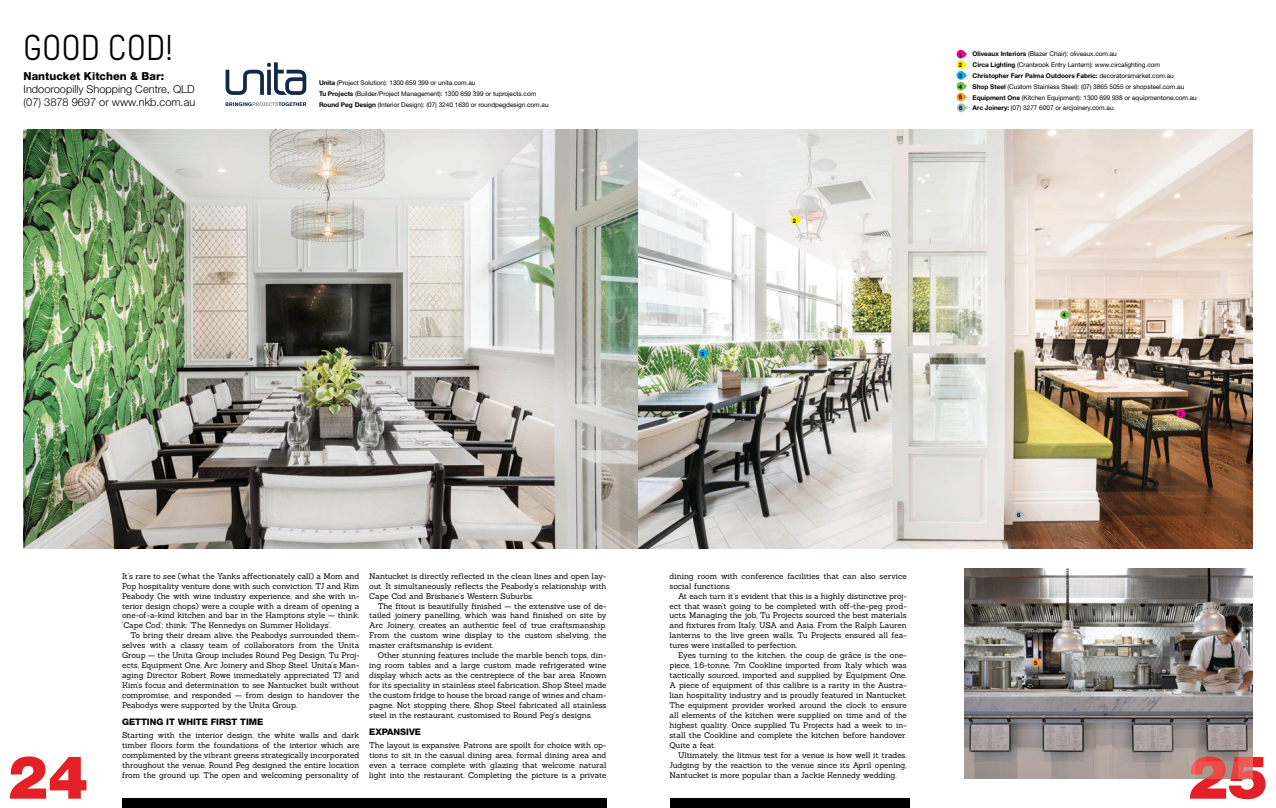
<style>
.page{position:relative;width:1276px;height:808px;background:#fff}
.page>*{position:absolute;margin:0;border:0;box-sizing:border-box;transform-origin:0 0}
.t1{font:900 60px "Helvetica Neue";color:#e31f27}
.t2{font:36px "Melbourne";color:#000}
.t3{font:300 11px/12.8px "Helvetica Neue";color:#000}
.t4{font:800 11px "Helvetica Neue";color:#000}
.t5{font:800 9px "Helvetica Neue";color:#000}
.t6{font:8px/10px "Sanchez";letter-spacing:-.005em;color:#000;text-align:justify}
.t7{font:6.5px/10.8px "Helvetica Neue";letter-spacing:-.005em;color:#000}
.t8{font:700 6px/10.8px "Helvetica Neue";color:#000}
.s1{font-weight:700}
</style>
<div class="page">
<img style="left:24px;top:130px;width:1228px;height:419px">
<div style="left:122px;top:798px;width:484px;height:10px;background:#000"></div>
<svg style="left:956px;top:50px;width:11px;height:9px"></svg>
<svg style="left:956px;top:60px;width:11px;height:9px"></svg>
<svg style="left:790px;top:216px;width:11px;height:9px"></svg>
<svg style="left:956px;top:71px;width:11px;height:9px"></svg>
<svg style="left:956px;top:82px;width:11px;height:9px"></svg>
<svg style="left:956px;top:93px;width:11px;height:9px"></svg>
<div style="left:957px;top:103px;width:10px;height:9px;background:#a1bac9;border-radius:4px"></div>
<svg style="left:698px;top:349px;width:11px;height:9px"></svg>
<div style="left:1176px;top:409px;width:10px;height:9px;background:#ec008c;border-radius:4px"></div>
<svg style="left:226px;top:62px;width:80px;height:33px"></svg>
<svg style="left:226px;top:102px;width:80px;height:4px"></svg>
<div style="left:669px;top:798px;width:240px;height:10px;background:#000"></div>
<img style="left:965px;top:569px;width:287px;height:209px">
<svg style="left:1060px;top:310px;width:10px;height:9px"></svg>
<svg style="left:1031px;top:658px;width:11px;height:9px"></svg>
<div style="left:1015px;top:510px;width:10px;height:9px;background:#a1bac9;border-radius:4px"></div>
<h2 class="t2" style="left:24px;top:29px;width:151px">GOOD COD!</h2>
<h3 class="t4" style="left:24px;top:69px;width:142px">Nantucket Kitchen &amp; Bar:</h3>
<h3 class="t3" style="left:24px;top:82px;width:173px">Indooroopilly Shopping Centre, QLD (07) 3878 9697 or www.nkb.com.au</h3>
<p class="t7" style="left:319px;top:77px;width:231px"><span class="s1">Unita</span> (Project Solution): 1300 659 399 or unita.com.au<br><span class="s1">Tu Projects</span> (Builder/Project Management): 1300 659 399 or tuprojects.com<br><span class="s1">Round Peg Design</span> (Interior Design): (07) 3240 1630 or roundpegdesign.com.au</p>
<p class="t8" style="left:701px;top:348px;width:5px">3</p>
<p class="t8" style="left:793px;top:215px;width:5px">2</p>
<p class="t8" style="left:959px;top:49px;width:5px;line-height:10.5px">1<br>2</p>
<p class="t8" style="left:959px;top:70px;width:5px;text-align:justify">3<br>4<br>5<br>6</p>
<p class="t7" style="left:972px;top:48px;width:226px"><span class="s1">Oliveaux Interiors</span> (Blazer Chair): oliveaux.com.au<br><span class="s1">Circa Lighting</span> (Cranbrook Entry Lantern): www.circalighting.com <span class="s1">Christopher Farr Palma Outdoors Fabric:</span> decoratorsmarket.com.au<br><span class="s1">Shop Steel</span> (Custom Stainless Steel): (07) 3865 5055 or shopsteel.com.au <span class="s1">Equipment One</span> (Kitchen Equipment): 1300 699 938 or equipmentone.com.au <span class="s1">Arc Joinery:</span> (07) 3277 6007 or arcjoinery.com.au</p>
<p class="t8" style="left:1062px;top:309px;width:5px">4</p>
<p class="t8" style="left:1017px;top:509px;width:5px">6</p>
<p class="t8" style="left:1178px;top:408px;width:5px">1</p>
<p class="t6" style="left:122px;top:571px;width:239px">It’s rare to see (what the Yanks affectionately call) a Mom and Pop hospitality venture done with such conviction. TJ and Kim Peabody (he with wine industry experience, and she with in&shy;terior design chops) were a couple with a dream of opening a one-of-a-kind kitchen and bar in the Hamptons style — think: ‘Cape Cod’; think: ‘The Kennedys on Summer Holidays’.</p>
<p class="t6" style="left:122px;top:630px;width:239px;text-indent:9px">To bring their dream alive, the Peabodys surrounded them&shy;selves with a classy team of collaborators from the Unita Group — the Unita Group includes Round Peg Design, Tu Proj&shy;ects, Equipment One, Arc Joinery and Shop Steel. Unita’s Man&shy;aging Director Robert Rowe immediately appreciated TJ and Kim’s focus and determination to see Nantucket built without compromise, and responded — from design to handover the Peabodys were supported by the Unita Group.</p>
<p class="t5" style="left:122px;top:717px;width:143px">GETTING IT WHITE FIRST TIME</p>
<p class="t6" style="left:122px;top:730px;width:239px">Starting with the interior design, the white walls and dark timber floors form the foundations of the interior which are complimented by the vibrant greens strategically incorporated throughout the venue. Round Peg designed the entire location from the ground up. The open and welcoming personality of</p>
<p class="t6" style="left:369px;top:571px;width:239px">Nantucket is directly reflected in the clean lines and open lay&shy;out. It simultaneously reflects the Peabody’s relationship with Cape Cod and Brisbane’s Western Suburbs.</p>
<p class="t6" style="left:369px;top:600px;width:239px;text-indent:9px">The fitout is beautifully finished — the extensive use of de&shy;tailed joinery panelling, which was hand finished on site by Arc Joinery, creates an authentic feel of true craftsmanship.<br>From the custom wine display to the custom shelving, the master craftsmanship is evident.</p>
<p class="t6" style="left:369px;top:650px;width:239px;text-indent:9px">Other stunning features include the marble bench tops, din&shy;ing room tables and a large custom made refrigerated wine display which acts as the centrepiece of the bar area. Known for its speciality in stainless steel fabrication, Shop Steel made the custom fridge to house the broad range of wines and cham&shy;pagne. Not stopping there, Shop Steel fabricated all stainless steel in the restaurant, customised to Round Peg’s designs.</p>
<p class="t5" style="left:369px;top:727px;width:53px">EXPANSIVE</p>
<p class="t6" style="left:369px;top:740px;width:239px">The layout is expansive. Patrons are spoilt for choice with op&shy;tions to sit in the casual dining area, formal dining area and even a terrace complete with glazing that welcome natural light into the restaurant. Completing the picture is a private</p>
<p class="t6" style="left:669px;top:571px;width:239px">dining room with conference facilities that can also service social functions.</p>
<p class="t6" style="left:669px;top:591px;width:239px;text-indent:9px">At each turn it’s evident that this is a highly distinctive proj&shy;ect that wasn’t going to be completed with off-the-peg prod&shy;ucts. Managing the job, Tu Projects sourced the best materials and fixtures from Italy, USA and Asia. From the Ralph Lauren lanterns to the live green walls, Tu Projects ensured all fea&shy;tures were installed to perfection.</p>
<p class="t6" style="left:669px;top:650px;width:239px;text-indent:9px">Eyes turning to the kitchen, the coup de grâce is the one&shy;piece, 1.6-tonne, 7m Cookline imported from Italy which was tactically sourced, imported and supplied by Equipment One.<br>A piece of equipment of this calibre is a rarity in the Austra&shy;lian hospitality industry and is proudly featured in Nantucket.<br>The equipment provider worked around the clock to ensure all elements of the kitchen were supplied on time and of the highest quality. Once supplied Tu Projects had a week to in&shy;stall the Cookline and complete the kitchen before handover.<br>Quite a feat.</p>
<p class="t6" style="left:669px;top:750px;width:239px;text-indent:9px">Ultimately, the litmus test for a venue is how well it trades.<br>Judging by the reaction to the venue since its April opening, Nantucket is more popular than a Jackie Kennedy wedding.</p>
<p class="t8" style="left:1034px;top:657px;width:5px">5</p>
<h1 class="t1" style="left:8px;top:741px;width:82px">24</h1>
<h1 class="t1" style="left:1188px;top:741px;width:82px">25</h1>
</div>
